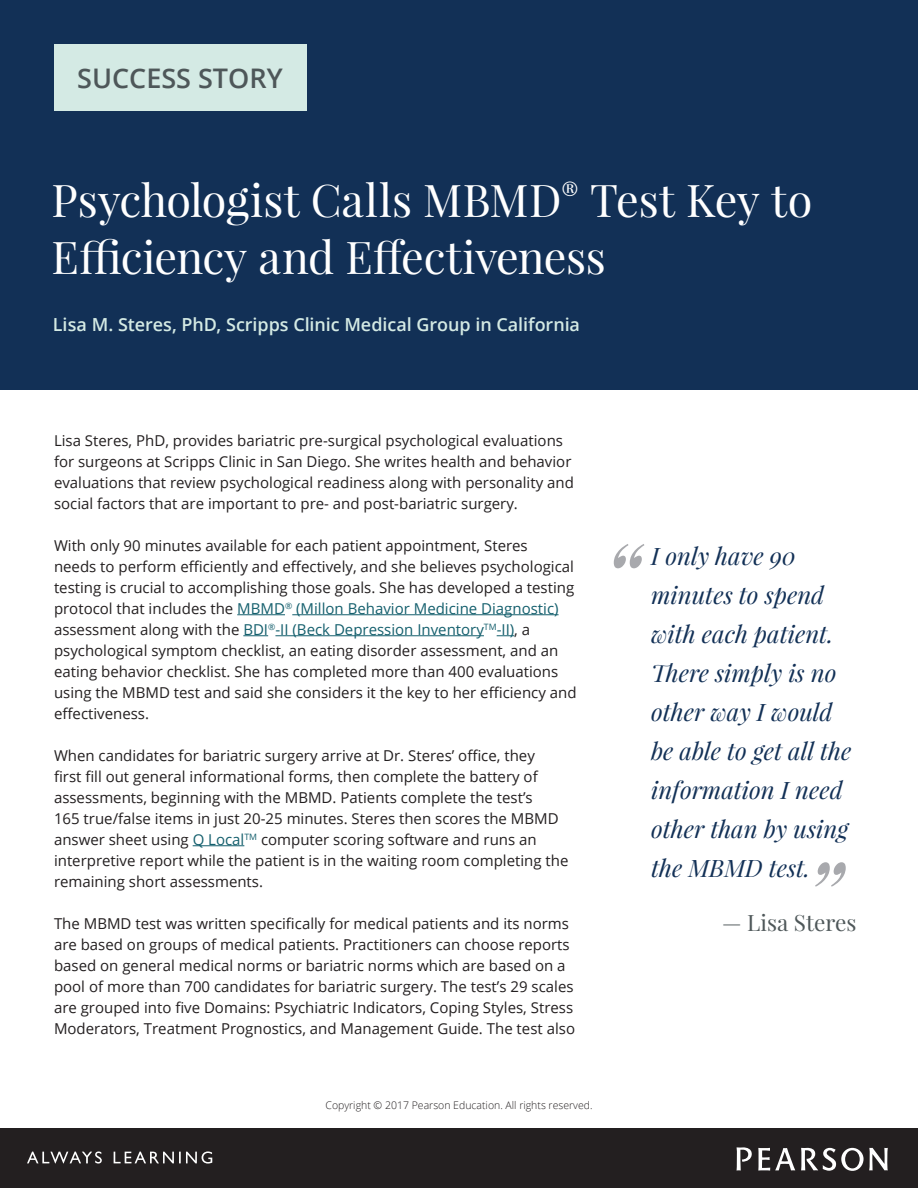
<style>
.page{position:relative;width:918px;height:1188px;background:#fff}
.page>*{position:absolute;margin:0;border:0;box-sizing:border-box;transform-origin:0 0}
.Headline_1{font:45px/57px "Playfair Display";letter-spacing:-.01em;color:#fff}
.Success_Stories_Trea{font:600 27px "Open Sans";color:#4e5759}
.Quote_Text{font:italic 24px/39px "Playfair Display";color:#123056}
.Quote_Credit{font:22.5px "Playfair Display";color:#4e5759}
.subheader_3{font:600 18px "Open Sans";letter-spacing:-.005em;color:#d4eae4}
.Body_Text{font:15px/21px "Open Sans";color:#231f20}
.t1{font:300 10.5px "Open Sans";color:#231f20}
.s1{color:#145f6d}
</style>
<div class="page">
<div style="left:0;top:0;width:918px;height:390px;background:#123056"></div>
<div style="left:0;top:1128px;width:918px;height:60px;background:#231f20"></div>
<svg style="left:801px;top:1148px;width:87px;height:23px"></svg>
<svg style="left:758px;top:1148px;width:37px;height:23px"></svg>
<svg style="left:737px;top:1147px;width:15px;height:24px"></svg>
<svg style="left:27px;top:1151px;width:185px;height:13px"></svg>
<hr style="left:237px;top:614px;width:48px;height:1px;background:#145f6d">
<hr style="left:292px;top:614px;width:267px;height:1px;background:#145f6d">
<svg style="left:243px;top:635px;width:25px;height:1px"></svg>
<hr style="left:275px;top:635px;width:209px;height:1px;background:#145f6d">
<svg style="left:497px;top:635px;width:17px;height:1px"></svg>
<hr style="left:193px;top:845px;width:51px;height:1px;background:#145f6d">
<div style="left:54px;top:44px;width:253px;height:67px;background:#d4eae4"></div>
<svg style="left:614px;top:544px;width:30px;height:24px"></svg>
<svg style="left:815px;top:862px;width:31px;height:25px"></svg>
<p class="Success_Stories_Trea" style="left:77px;top:60px;width:207px">SUCCESS STORY</p>
<p class="Headline_1" style="left:52px;top:171px;width:762px">Psychologist Calls MBMD<sup>®</sup> Test Key to<br>Efficiency and Effectiveness</p>
<p class="subheader_3" style="left:53px;top:312px;width:529px">Lisa M. Steres, PhD, Scripps Clinic Medical Group in California</p>
<p class="Body_Text" style="left:54px;top:429px;width:521px">Lisa Steres, PhD, provides bariatric pre-surgical psychological evaluations for surgeons at Scripps Clinic in San Diego. She writes health and behavior evaluations that review psychological readiness along with personality and social factors that are important to pre- and post-bariatric surgery.</p>
<p class="Body_Text" style="left:54px;top:534px;width:524px">With only 90 minutes available for each patient appointment, Steres<br>needs to perform efficiently and effectively, and she believes psychological testing is crucial to accomplishing those goals. She has developed a testing protocol that includes the <span class="s1">MBMD</span><sup>®</sup> <span class="s1">(Millon Behavior Medicine Diagnostic) </span>assessment along with the <span class="s1">BDI</span><sup>®</sup><span class="s1">-II (Beck Depression Inventory</span><sup>TM</sup><span class="s1">-II)</span>, a psychological symptom checklist, an eating disorder assessment, and an eating behavior checklist. She has completed more than 400 evaluations using the MBMD test and said she considers it the key to her efficiency and effectiveness.</p>
<p class="Body_Text" style="left:54px;top:744px;width:516px">When candidates for bariatric surgery arrive at Dr. Steres’ office, they<br>first fill out general informational forms, then complete the battery of assessments, beginning with the MBMD. Patients complete the test’s<br>165 true/false items in just 20-25 minutes. Steres then scores the MBMD answer sheet using <span class="s1">Q Local</span><sup>TM</sup> computer scoring software and runs an interpretive report while the patient is in the waiting room completing the remaining short assessments.</p>
<p class="Body_Text" style="left:54px;top:912px;width:523px">The MBMD test was written specifically for medical patients and its norms are based on groups of medical patients. Practitioners can choose reports based on general medical norms or bariatric norms which are based on a pool of more than 700 candidates for bariatric surgery. The test’s 29 scales are grouped into five Domains: Psychiatric Indicators, Coping Styles, Stress Moderators, Treatment Prognostics, and Management Guide. The test also</p>
<p class="t1" style="left:325px;top:1098px;width:269px">Copyright © 2017 Pearson Education. All rights reserved.</p>
<p class="Quote_Text" style="left:651px;top:536px;width:202px">I only have 90 minutes to spend with each patient.<br>There simply is no other way I would be able to get all the information I need other than by using the MBMD test.</p>
<p class="Quote_Credit" style="left:722px;top:908px;width:136px">— Lisa Steres</p>
</div>
